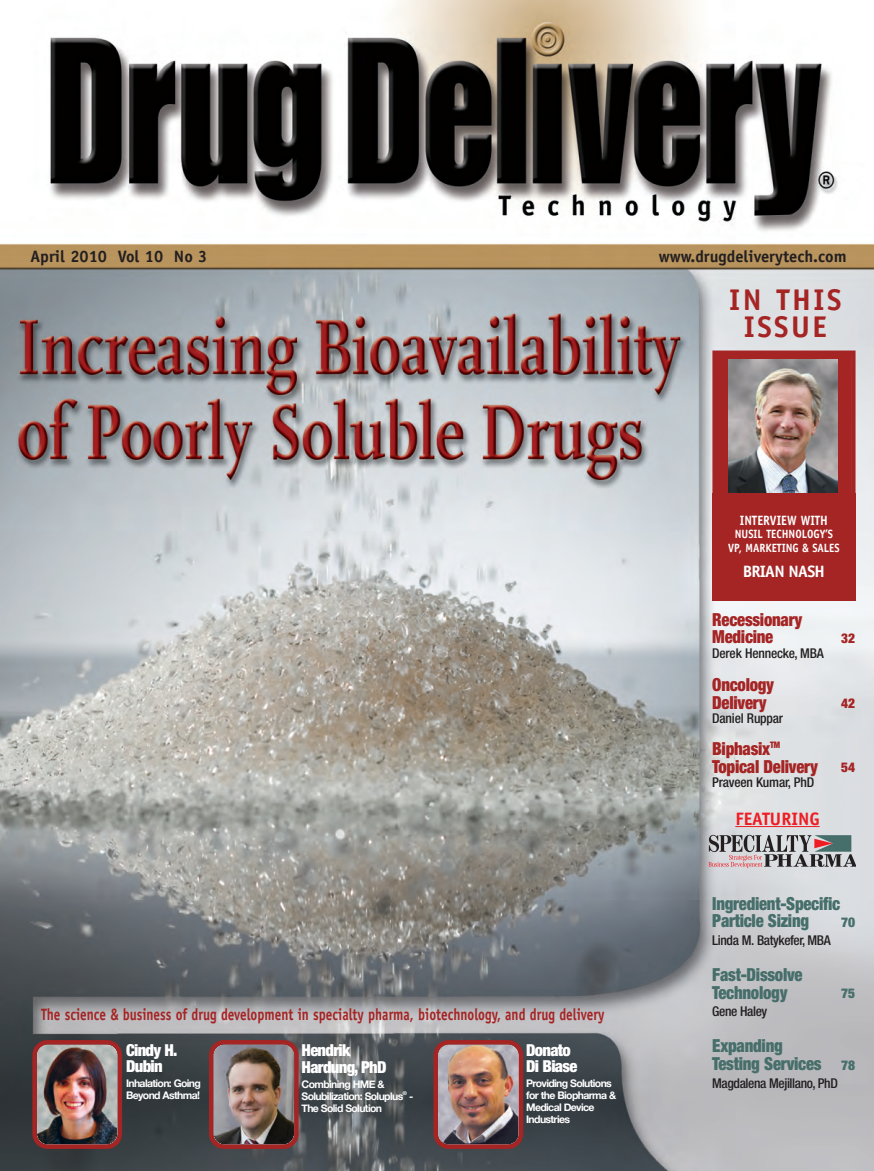
<style>
.page{position:relative;width:874px;height:1171px;background:#fff}
.page>*{position:absolute;margin:0;border:0;box-sizing:border-box;transform-origin:0 0}
.t1{font:700 30px/27px "Officina Sans";letter-spacing:.085em;color:#a52424;text-align:center}
.t2{font:900 condensed 18px/17.9px "Helvetica Neue";letter-spacing:-.015em;color:#466e6a;scale:.93 1}
.t3{font:900 condensed 18px/17.9px "Helvetica Neue";letter-spacing:-.015em;color:#a52424;scale:.93 1}
.t4{font:700 18px "Officina Sans";color:#ee1d23}
.t5{font:700 16.5px "Officina Sans";color:#a52424;scale:.8 1}
.t6{font:900 condensed 16.5px/16.5px "Helvetica Neue";letter-spacing:-.04em;color:#fff}
.t7{font:700 16.5px "Officina Sans";color:#231f20}
.t8{font:700 16.5px "Officina Sans";letter-spacing:-.045em;color:#fff}
.t9{font:500 condensed 13.5px "Helvetica Neue";letter-spacing:-.03em;color:#231f20}
.t10{font:700 13.5px "Officina Sans";color:#fff;scale:.9 1}
.t11{font:900 condensed 13.5px "Helvetica Neue";color:#a52424}
.t12{font:900 condensed 13.5px "Helvetica Neue";color:#466e6a}
.t13{font:700 12px/13.5px "Officina Sans";color:#fff;text-align:center;scale:.9 1}
.t14{font:700 10.5px/12px "Helvetica Neue";letter-spacing:-.06em;color:#fff}
.t15{font:700 5.25px "Helvetica Neue";color:#fff}
.s1{font-size:13.5px}
</style>
<div class="page">
<img style="left:0;top:0;width:874px;height:1171px">
<img style="left:209px;top:1040px;width:90px;height:109px">
<img style="left:433px;top:1040px;width:90px;height:109px">
<img style="left:32px;top:1040px;width:90px;height:109px">
<div style="left:717px;top:355px;width:134px;height:148px;background:#a52424"></div>
<img style="left:729px;top:360px;width:108px;height:133px">
<div style="left:712px;top:351px;width:143px;height:157px;border:4px solid #a52424"></div>
<svg style="left:708px;top:835px;width:148px;height:33px;background:#9e9a9c"></svg>
<hr style="left:735px;top:826px;width:85px;height:1px;background:#ee1d23">
<div style="left:712px;top:494px;width:143px;height:107px;background:#a52424"></div>
<h3 class="t7" style="left:30px;top:250px;width:178px">April 2010 Vol 10 No 3</h3>
<h3 class="t7" style="left:659px;top:250px;width:189px">www.drugdeliverytech.com</h3>
<h1 class="t1" style="left:729px;top:289px;width:114px">IN THIS<br>ISSUE</h1>
<p class="t10" style="left:740px;top:515px;width:99px">INTERVIEW WITH</p>
<p class="t13" style="left:728px;top:528px;width:125px">NUSIL TECHNOLOGY’S<br>VP, MARKETING &amp; SALES</p>
<h3 class="t8" style="left:743px;top:565px;width:84px">BRIAN NASH</h3>
<h2 class="t3" style="left:712px;top:612px;width:98px">Recessionary<br>Medicine</h2>
<p class="t9" style="left:712px;top:648px;width:113px">Derek Hennecke, MBA</p>
<h2 class="t3" style="left:712px;top:677px;width:68px">Oncology<br>Delivery</h2>
<p class="t9" style="left:712px;top:713px;width:72px">Daniel Ruppar</p>
<h2 class="t3" style="left:712px;top:741px;width:115px">Biphasix<sup>TM<br></sup>Topical Delivery</h2>
<p class="t9" style="left:712px;top:777px;width:103px">Praveen Kumar, PhD</p>
<h2 class="t4" style="left:735px;top:812px;width:86px">FEATURING</h2>
<p class="t11" style="left:841px;top:633px;width:15px">32</p>
<p class="t11" style="left:841px;top:699px;width:15px">42</p>
<p class="t11" style="left:841px;top:763px;width:15px">54</p>
<h2 class="t2" style="left:712px;top:896px;width:139px">Ingredient-Specific<br>Particle Sizing</h2>
<p class="t12" style="left:841px;top:917px;width:15px">70</p>
<h3 class="t5" style="left:41px;top:1008px;width:706px">The science &amp; business of drug development in specialty pharma, biotechnology, and drug delivery</h3>
<h3 class="t6" style="left:126px;top:1043px;width:53px">Cindy H.<br>Dubin</h3>
<p class="t14" style="left:126px;top:1077px;width:76px">Inhalation: Going<br>Beyond Asthma!</p>
<h3 class="t6" style="left:302px;top:1044px;width:86px">Hendrik<br>Hardung, PhD</h3>
<p class="t14" style="left:302px;top:1078px;width:103px">Combining HME &amp;<br>Solubilization: Soluplus</p>
<p class="t15" style="left:403px;top:1089px;width:6px">®</p>
<p class="t14" style="left:409px;top:1090px;width:6px">-</p>
<p class="t14" style="left:302px;top:1102px;width:82px">The Solid Solution</p>
<h3 class="t6" style="left:526px;top:1043px;width:53px">Donato<br>Di Biase</h3>
<p class="t14" style="left:526px;top:1077px;width:92px">Providing Solutions for the Biopharma &amp;<br>Medical Device<br>Industries</p>
<p class="t9" style="left:712px;top:935px;width:120px">Linda M. Batykefer, MBA</p>
<h2 class="t2" style="left:712px;top:967px;width:99px">Fast-Dissolve<br>Technology</h2>
<p class="t12" style="left:841px;top:989px;width:15px">75</p>
<p class="t9" style="left:712px;top:1006px;width:57px">Gene Haley</p>
<h2 class="t2" style="left:712px;top:1039px;width:155px">Expanding<br>Testing Services <span class="s1">78</span></h2>
<p class="t9" style="left:712px;top:1078px;width:127px">Magdalena Mejillano, PhD</p>
</div>
